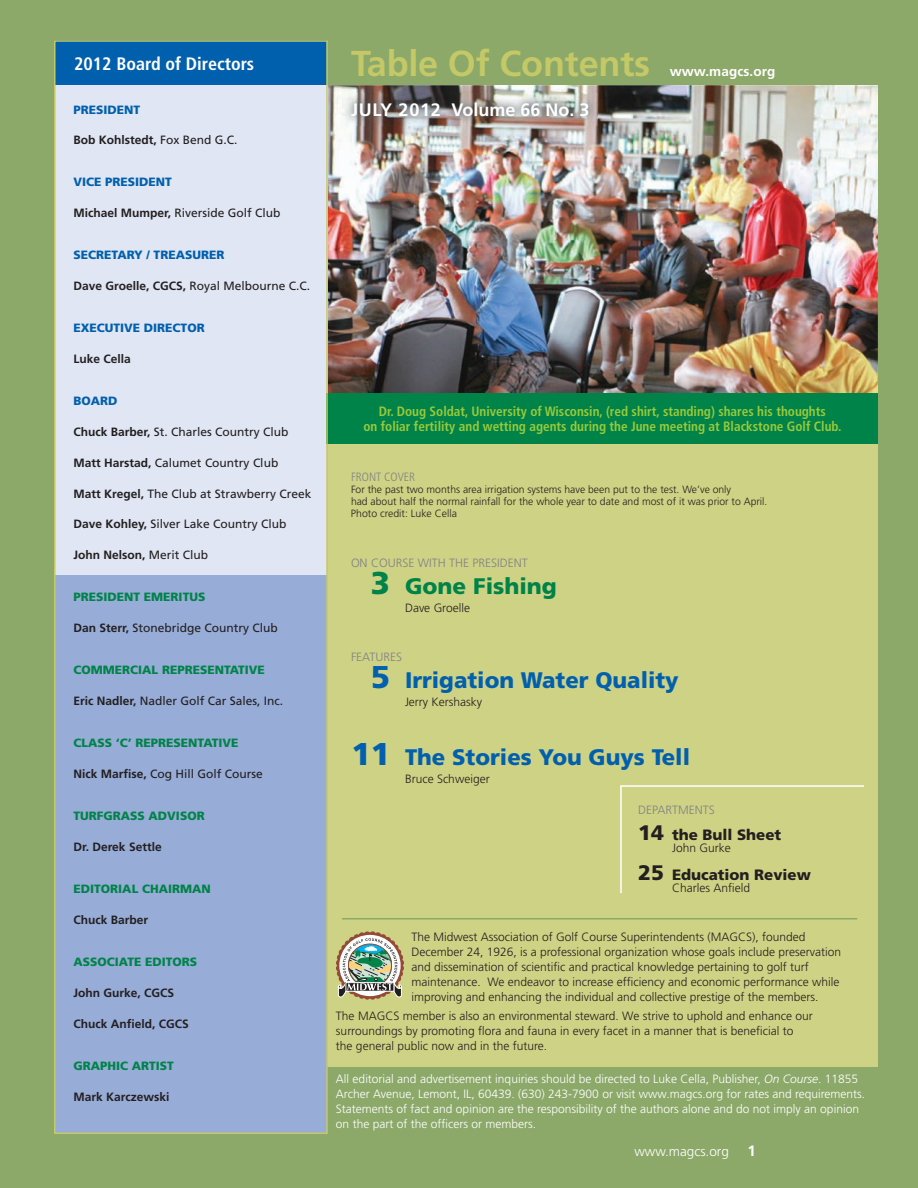
<style>
.page{position:relative;width:918px;height:1188px;background:#8ca96a}
.page>*{position:absolute;margin:0;border:0;box-sizing:border-box;transform-origin:0 0}
.t1{font:700 36px "Frutiger";letter-spacing:-.005em;color:#c4c866}
.t2{font:900 22.5px "Frutiger";color:#0160ae}
.t3{font:900 22.5px "Frutiger";color:#008348}
.t4{font:700 condensed 18px "Frutiger";color:#fff}
.t5{font:700 18px "Frutiger";color:#fff}
.t6{font:900 15px "Frutiger";color:#231f20}
.t7{font:700 15px "Frutiger";color:#fff}
.t8{font:700 condensed 13.5px/15px "Frutiger";color:#99ca3b;text-align:center}
.t9{font:700 13.5px "Frutiger";letter-spacing:.01em;color:#fff}
.t10{font:300 13.5px "Frutiger";color:#fff}
.t11{font:300 12px/15px "Frutiger";color:#231f20}
.t12{font:300 12px/15px "Frutiger";color:#fff}
.t13{font:12px "Frutiger";color:#231f20}
.t14{font:900 12px "Frutiger";color:#008348}
.t15{font:700 12px "Frutiger";color:#231f20}
.t16{font:900 12px "Frutiger";color:#0160ae}
.t17{font:300 12px "Frutiger";color:#808285}
.t18{font:300 condensed 12px "Frutiger";color:#808285}
.t19{font:300 10.5px/12px "Frutiger";color:#231f20}
.s1{font-weight:400}
.s2{font-weight:700}
.s3{font-size:31.5px}
.s4{font-size:21px}
.s5{font-style:italic}
</style>
<div class="page">
<div style="left:326px;top:417px;width:552px;height:649px;background:#ced284"></div>
<div style="left:54px;top:40px;width:272px;height:45px;background:#0160ae"></div>
<div style="left:54px;top:85px;width:272px;height:1049px;background:#e0e6f3"></div>
<div style="left:54px;top:576px;width:272px;height:558px;background:#97acd7"></div>
<img style="left:328px;top:85px;width:550px;height:309px">
<img style="left:343px;top:93px;width:255px;height:33px">
<div style="left:327px;top:394px;width:551px;height:50px;background:#008348"></div>
<svg style="left:336px;top:931px;width:68px;height:69px"></svg>
<div style="left:54px;top:40px;width:274px;height:1094px;border:2px solid #c4c866"></div>
<hr style="left:342px;top:918px;width:515px;height:2px;background:#8ca96a">
<svg style="left:620px;top:785px;width:244px;height:109px"></svg>
<h3 class="t4" style="left:74px;top:53px;width:181px">2012 Board of Directors</h3>
<p class="t16" style="left:74px;top:102px;width:68px">PRESIDENT</p>
<p class="t15" style="left:74px;top:133px;width:166px">Bob Kohlstedt, <span class="s1">Fox Bend G.C.</span></p>
<p class="t16" style="left:74px;top:175px;width:100px">VICE PRESIDENT</p>
<p class="t13" style="left:74px;top:206px;width:208px"><span class="s2">Michael Mumper,</span> Riverside Golf Club</p>
<p class="t16" style="left:74px;top:248px;width:152px">SECRETARY / TREASURER</p>
<p class="t13" style="left:74px;top:279px;width:238px"><span class="s2">Dave Groelle, CGCS,</span> Royal Melbourne C.C.</p>
<p class="t16" style="left:74px;top:321px;width:133px">EXECUTIVE DIRECTOR</p>
<p class="t15" style="left:74px;top:352px;width:59px">Luke Cella</p>
<p class="t16" style="left:74px;top:394px;width:46px">BOARD</p>
<p class="t13" style="left:74px;top:425px;width:216px"><span class="s2">Chuck Barber,</span> St. Charles Country Club</p>
<p class="t13" style="left:74px;top:456px;width:206px"><span class="s2">Matt Harstad,</span> Calumet Country Club</p>
<p class="t13" style="left:74px;top:486px;width:239px"><span class="s2">Matt Kregel,</span> The Club at Strawberry Creek</p>
<p class="t13" style="left:74px;top:517px;width:214px"><span class="s2">Dave Kohley,</span> Silver Lake Country Club</p>
<p class="t15" style="left:74px;top:548px;width:136px">John Nelson, <span class="s1">Merit Club</span></p>
<p class="t14" style="left:74px;top:590px;width:133px">PRESIDENT EMERITUS</p>
<p class="t13" style="left:74px;top:621px;width:206px"><span class="s2">Dan Sterr,</span> Stonebridge Country Club</p>
<p class="t14" style="left:74px;top:663px;width:193px">COMMERCIAL REPRESENTATIVE</p>
<p class="t13" style="left:74px;top:694px;width:211px"><span class="s2">Eric Nadler,</span> Nadler Golf Car Sales, Inc.</p>
<p class="t14" style="left:74px;top:736px;width:166px">CLASS ‘C’ REPRESENTATIVE</p>
<p class="t13" style="left:74px;top:767px;width:191px"><span class="s2">Nick Marfise,</span> Cog Hill Golf Course</p>
<p class="t14" style="left:74px;top:809px;width:133px">TURFGRASS ADVISOR</p>
<p class="t15" style="left:74px;top:840px;width:90px">Dr. Derek Settle</p>
<p class="t14" style="left:74px;top:882px;width:139px">EDITORIAL CHAIRMAN</p>
<p class="t15" style="left:74px;top:913px;width:76px">Chuck Barber</p>
<p class="t14" style="left:74px;top:955px;width:125px">ASSOCIATE EDITORS</p>
<p class="t15" style="left:74px;top:986px;width:102px">John Gurke, CGCS</p>
<p class="t15" style="left:74px;top:1016px;width:117px">Chuck Anfield, CGCS</p>
<p class="t14" style="left:74px;top:1058px;width:102px">GRAPHIC ARTIST</p>
<p class="t15" style="left:74px;top:1089px;width:97px">Mark Karczewski</p>
<h1 class="t1" style="left:351px;top:42px;width:301px">Table Of Contents</h1>
<h3 class="t5" style="left:351px;top:99px;width:240px">JuLy 2012 Volume 66 No. 3</h3>
<p class="t9" style="left:670px;top:63px;width:107px">www.magcs.org</p>
<p class="t8" style="left:363px;top:404px;width:480px">Dr. Doug Soldat, University of Wisconsin, (red shirt, standing) shares his thoughts<br>on foliar fertility and wetting agents during the June meeting at Blackstone Golf Club.</p>
<p class="t18" style="left:351px;top:470px;width:66px">FRONT COVER</p>
<p class="t19" style="left:351px;top:484px;width:418px">For the past two months area irrigation systems have been put to the test. We’ve only<br>had about half the normal rainfall for the whole year to date and most of it was prior to April.<br>Photo credit: Luke Cella</p>
<p class="t17" style="left:351px;top:556px;width:178px">On COurse With the President</p>
<h2 class="t3" style="left:371px;top:572px;width:188px"><span class="s3">3</span> GONE FISHING</h2>
<p class="t11" style="left:405px;top:600px;width:67px">dave Groelle</p>
<p class="t17" style="left:351px;top:650px;width:53px">FeAtures</p>
<h2 class="t2" style="left:371px;top:667px;width:309px"><span class="s3">5</span> IRRIGATION WATER QUALITY</h2>
<p class="t11" style="left:405px;top:695px;width:79px">Jerry Kershasky</p>
<h2 class="t2" style="left:351px;top:743px;width:340px"><span class="s3">11</span> THE STORIES YOU GUYS TELL</h2>
<p class="t11" style="left:405px;top:771px;width:86px">Bruce schweiger</p>
<p class="t17" style="left:638px;top:803px;width:78px">dePArtMents</p>
<p class="t6" style="left:638px;top:825px;width:144px"><span class="s4">14</span> THE BULL SHEET</p>
<p class="t11" style="left:672px;top:840px;width:60px">John Gurke</p>
<p class="t6" style="left:638px;top:866px;width:174px"><span class="s4">25</span> EDUCATION REVIEW</p>
<p class="t11" style="left:672px;top:881px;width:80px">Charles Anfield</p>
<p class="t11" style="left:411px;top:929px;width:431px">the Midwest Association of Golf Course superintendents (MAGCs), founded december 24, 1926, is a professional organization whose goals include preservation and dissemination of scientific and practical knowledge pertaining to golf turf maintenance. We endeavor to increase efficiency and economic performance while improving and enhancing the individual and collective prestige of the members.</p>
<p class="t11" style="left:336px;top:1009px;width:478px">the MAGCs member is also an environmental steward. We strive to uphold and enhance our surroundings by promoting flora and fauna in every facet in a manner that is beneficial to the general public now and in the future.</p>
<p class="t12" style="left:336px;top:1072px;width:531px">All editorial and advertisement inquiries should be directed to Luke Cella, Publisher, <span class="s5">On Course</span>. 11855<br>Archer Avenue, Lemont, iL, 60439. (630) 243-7900 or visit www.magcs.org for rates and requirements. statements of fact and opinion are the responsibility of the authors alone and do not imply an opinion on the part of the officers or members.</p>
<p class="t10" style="left:634px;top:1144px;width:96px">www.magcs.org</p>
<p class="t7" style="left:748px;top:1142px;width:10px">1</p>
</div>
